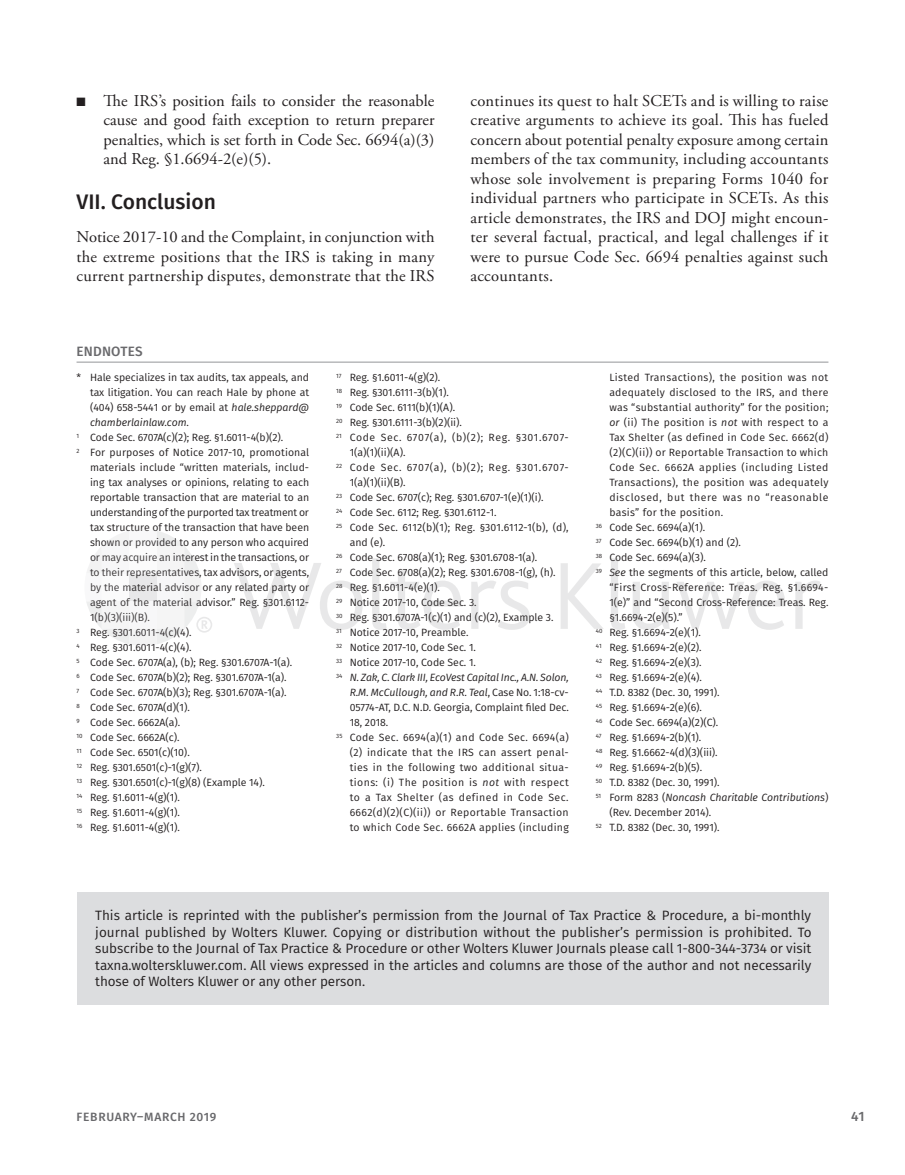
<style>
.page{position:relative;width:905px;height:1175px;background:#fff}
.page>*{position:absolute;margin:0;border:0;box-sizing:border-box;transform-origin:0 0}
.HeadA{font:500 21px "Fira Sans";color:#231f20}
.Text{font:16.5px/19.5px "Adobe Garamond Pro";letter-spacing:.015em;color:#231f20;text-align:justify}
.Authors{font:13.5px/16.5px "Fira Sans";letter-spacing:-.005em;color:#231f20;text-align:justify}
.Endnote_HeadA{font:500 13.5px "Fira Sans";letter-spacing:.01em;color:#69696c}
.RF{font:500 12px "Fira Sans";letter-spacing:.06em;color:#69696c}
.Endnote{font:10.5px/15px "Fira Sans";letter-spacing:-.005em;color:#231f20;text-align:justify}
.Endnote-2{font:10.5px/15px "Fira Sans";letter-spacing:.06em;color:#231f20}
.Endnote-3{font:italic 10.5px/15px "Fira Sans";letter-spacing:-.005em;color:#231f20}
.Endnote-4{font:10.5px/15px "Fira Sans";letter-spacing:.015em;color:#231f20}
.s1{font-style:italic}
.s2{font-style:normal}
</style>
<div class="page">
<hr style="left:76px;top:362px;width:752px;height:1px;background:#939598">
<div style="left:77px;top:891px;width:752px;height:113px;background:#dcdddf"></div>
<svg style="left:234px;top:563px;width:128px;height:67px"></svg>
<svg style="left:372px;top:558px;width:89px;height:72px"></svg>
<svg style="left:795px;top:581px;width:25px;height:48px"></svg>
<svg style="left:471px;top:581px;width:58px;height:49px"></svg>
<svg style="left:561px;top:563px;width:42px;height:66px"></svg>
<svg style="left:611px;top:558px;width:14px;height:72px"></svg>
<svg style="left:633px;top:582px;width:37px;height:48px"></svg>
<svg style="left:677px;top:581px;width:108px;height:49px"></svg>
<svg style="left:86px;top:531px;width:126px;height:115px"></svg>
<p class="Text" style="left:104px;top:91px;width:332px;text-indent:-27px">■ The IRS’s position fails to consider the reasonable cause and good faith exception to return preparer penalties, which is set forth in Code Sec. 6694(a)(3) and Reg. §1.6694-2(e)(5).</p>
<p class="HeadA" style="left:76px;top:185px;width:141px">VII. Conclusion</p>
<p class="Text" style="left:76px;top:228px;width:359px">Notice 2017-10 and the Complaint, in conjunction with the extreme positions that the IRS is taking in many current partnership disputes, demonstrate that the IRS</p>
<p class="Text" style="left:470px;top:91px;width:359px">continues its quest to halt SCETs and is willing to raise creative arguments to achieve its goal. This has fueled concern about potential penalty exposure among certain members of the tax community, including accountants whose sole involvement is preparing Forms 1040 for individual partners who participate in SCETs. As this article demonstrates, the IRS and DOJ might encoun&shy;ter several factual, practical, and legal challenges if it were to pursue Code Sec. 6694 penalties against such accountants.</p>
<p class="Endnote_HeadA" style="left:77px;top:340px;width:67px">ENDNOTES</p>
<p class="Endnote" style="left:90px;top:370px;width:221px;text-indent:-14px">* Hale specializes in tax audits, tax appeals, and tax litigation. You can reach Hale by phone at (404) 658-5441 or by email at <span class="s1">hale.sheppard@ chamberlainlaw.com</span>.</p>
<p class="Endnote" style="left:76px;top:430px;width:208px"><sup>1</sup> Code Sec. 6707A(c)(2); Reg. §1.6011-4(b)(2).</p>
<p class="Endnote" style="left:90px;top:445px;width:221px;text-indent:-14px"><sup>2</sup> For purposes of Notice 2017-10, promotional materials include “written materials, includ&shy;ing tax analyses or opinions, relating to each reportable transaction that are material to an understanding of the purported tax treatment or tax structure of the transaction that have been shown or provided to any person who acquired or may acquire an interest in the transactions, or to their representatives, tax advisors, or agents, by the material advisor or any related party or agent of the material advisor.” Reg. §301.6112- 1(b)(3)(iii)(B).</p>
<p class="Endnote" style="left:76px;top:625px;width:116px"><sup>3</sup> Reg. §301.6011-4(c)(4).</p>
<p class="Endnote" style="left:76px;top:640px;width:116px"><sup>4</sup> Reg. §301.6011-4(c)(4).</p>
<p class="Endnote" style="left:76px;top:655px;width:217px"><sup>5</sup> Code Sec. 6707A(a), (b); Reg. §301.6707A-1(a).</p>
<p class="Endnote" style="left:76px;top:670px;width:211px"><sup>6</sup> Code Sec. 6707A(b)(2); Reg. §301.6707A-1(a).</p>
<p class="Endnote" style="left:76px;top:685px;width:212px"><sup>7</sup> Code Sec. 6707A(b)(3); Reg. §301.6707A-1(a).</p>
<p class="Endnote" style="left:76px;top:700px;width:115px"><sup>8</sup> Code Sec. 6707A(d)(1).</p>
<p class="Endnote" style="left:76px;top:715px;width:105px"><sup>9</sup> Code Sec. 6662A(a).</p>
<p class="Endnote" style="left:76px;top:730px;width:105px"><sup>10</sup> Code Sec. 6662A(c).</p>
<p class="Endnote" style="left:76px;top:745px;width:115px"><sup>11</sup> Code Sec. 6501(c)(10).</p>
<p class="Endnote" style="left:76px;top:760px;width:127px"><sup>12</sup> Reg. §301.6501(c)-1(g)(7).</p>
<p class="Endnote" style="left:76px;top:775px;width:190px"><sup>13</sup> Reg. §301.6501(c)-1(g)(8) (Example 14).</p>
<p class="Endnote" style="left:76px;top:790px;width:105px"><sup>14</sup> Reg. §1.6011-4(g)(1).</p>
<p class="Endnote" style="left:76px;top:805px;width:105px"><sup>15</sup> Reg. §1.6011-4(g)(1).</p>
<p class="Endnote" style="left:76px;top:820px;width:105px"><sup>16</sup> Reg. §1.6011-4(g)(1).</p>
<p class="Endnote" style="left:336px;top:370px;width:106px"><sup>17</sup> Reg. §1.6011-4(g)(2).</p>
<p class="Endnote" style="left:336px;top:385px;width:114px"><sup>18</sup> Reg. §301.6111-3(b)(1).</p>
<p class="Endnote" style="left:336px;top:400px;width:121px"><sup>19</sup> Code Sec. 6111(b)(1)(A).</p>
<p class="Endnote" style="left:336px;top:415px;width:127px"><sup>20</sup> Reg. §301.6111-3(b)(2)(ii).</p>
<p class="Endnote-2" style="left:350px;top:430px;width:221px;text-indent:-14px"><sup>21</sup> Code Sec. 6707(a), (b)(2); Reg. §301.6707-<br>1(a)(1)(ii)(A).</p>
<p class="Endnote-2" style="left:350px;top:460px;width:221px;text-indent:-14px"><sup>22</sup> Code Sec. 6707(a), (b)(2); Reg. §301.6707-<br>1(a)(1)(ii)(B).</p>
<p class="Endnote" style="left:336px;top:490px;width:209px"><sup>23</sup> Code Sec. 6707(c); Reg. §301.6707-1(e)(1)(i).</p>
<p class="Endnote" style="left:336px;top:505px;width:162px"><sup>24</sup> Code Sec. 6112; Reg. §301.6112-1.</p>
<p class="Endnote-4" style="left:350px;top:520px;width:220px;text-indent:-14px"><sup>25</sup> Code Sec. 6112(b)(1); Reg. §301.6112-1(b), (d), and (e).</p>
<p class="Endnote" style="left:336px;top:550px;width:202px"><sup>26</sup> Code Sec. 6708(a)(1); Reg. §301.6708-1(a).</p>
<p class="Endnote" style="left:336px;top:565px;width:221px"><sup>27</sup> Code Sec. 6708(a)(2); Reg. §301.6708-1(g), (h).</p>
<p class="Endnote" style="left:336px;top:580px;width:105px"><sup>28</sup> Reg. §1.6011-4(e)(1).</p>
<p class="Endnote" style="left:336px;top:595px;width:142px"><sup>29</sup> Notice 2017-10, Code Sec. 3.</p>
<p class="Endnote" style="left:336px;top:610px;width:219px"><sup>30</sup> Reg. §301.6707A-1(c)(1) and (c)(2), Example 3.</p>
<p class="Endnote" style="left:336px;top:625px;width:134px"><sup>31</sup> Notice 2017-10, Preamble.</p>
<p class="Endnote" style="left:336px;top:640px;width:141px"><sup>32</sup> Notice 2017-10, Code Sec. 1.</p>
<p class="Endnote" style="left:336px;top:655px;width:141px"><sup>33</sup> Notice 2017-10, Code Sec. 1.</p>
<p class="Endnote" style="left:350px;top:670px;width:221px;text-indent:-14px"><sup>34</sup> <span class="s1">N</span>. <span class="s1">Zak, C</span>. <span class="s1">Clark III, EcoVest Capital Inc., A</span>.<span class="s1">N. Solon, R</span>.<span class="s1">M. McCullough, and R</span>.<span class="s1">R. Teal</span>, Case No. 1:18-cv-05774-AT, D.C. N.D. Georgia, Complaint filed Dec.<br>18, 2018.</p>
<p class="Endnote" style="left:350px;top:730px;width:221px;text-indent:-14px"><sup>35</sup> Code Sec. 6694(a)(1) and Code Sec. 6694(a) (2) indicate that the IRS can assert penal&shy;ties in the following two additional situa&shy;tions: (i) The position is <span class="s1">not</span> with respect to a Tax Shelter (as defined in Code Sec.<br>6662(d)(2)(C)(ii)) or Reportable Transaction to which Code Sec. 6662A applies (including</p>
<p class="Endnote" style="left:609px;top:370px;width:221px">Listed Transactions), the position was not adequately disclosed to the IRS, and there was “substantial authority” for the position; <span class="s1">or</span> (ii) The position is <span class="s1">not</span> with respect to a Tax Shelter (as defined in Code Sec. 6662(d) (2)(C)(ii)) or Reportable Transaction to which Code Sec. 6662A applies (including Listed Transactions), the position was adequately disclosed, but there was no “reasonable basis” for the position.</p>
<p class="Endnote" style="left:596px;top:520px;width:111px"><sup>36</sup> Code Sec. 6694(a)(1).</p>
<p class="Endnote" style="left:596px;top:535px;width:147px"><sup>37</sup> Code Sec. 6694(b)(1) and (2).</p>
<p class="Endnote" style="left:596px;top:550px;width:111px"><sup>38</sup> Code Sec. 6694(a)(3).</p>
<p class="Endnote" style="left:609px;top:565px;width:221px;text-indent:-14px"><sup>39</sup> <span class="s1">See</span> the segments of this article, below, called “First Cross-Reference: Treas. Reg. §1.6694- 1(e)” and “Second Cross-Reference: Treas. Reg. §1.6694-2(e)(5).”</p>
<p class="Endnote" style="left:596px;top:625px;width:107px"><sup>40</sup> Reg. §1.6694-2(e)(1).</p>
<p class="Endnote" style="left:596px;top:640px;width:107px"><sup>41</sup> Reg. §1.6694-2(e)(2).</p>
<p class="Endnote" style="left:596px;top:655px;width:107px"><sup>42</sup> Reg. §1.6694-2(e)(3).</p>
<p class="Endnote" style="left:596px;top:670px;width:108px"><sup>43</sup> Reg. §1.6694-2(e)(4).</p>
<p class="Endnote" style="left:596px;top:685px;width:125px"><sup>44</sup> T.D. 8382 (Dec. 30, 1991).</p>
<p class="Endnote" style="left:596px;top:700px;width:108px"><sup>45</sup> Reg. §1.6694-2(e)(6).</p>
<p class="Endnote" style="left:596px;top:715px;width:124px"><sup>46</sup> Code Sec. 6694(a)(2)(C).</p>
<p class="Endnote" style="left:596px;top:730px;width:107px"><sup>47</sup> Reg. §1.6694-2(b)(1).</p>
<p class="Endnote" style="left:596px;top:745px;width:123px"><sup>48</sup> Reg. §1.6662-4(d)(3)(iii).</p>
<p class="Endnote" style="left:596px;top:760px;width:108px"><sup>49</sup> Reg. §1.6694-2(b)(5).</p>
<p class="Endnote" style="left:596px;top:775px;width:125px"><sup>50</sup> T.D. 8382 (Dec. 30, 1991).</p>
<p class="Endnote-3" style="left:609px;top:790px;width:221px;text-indent:-14px"><sup>51</sup> <span class="s2">Form 8283 (</span>Noncash Charitable Contributions<span class="s2">) (Rev. December 2014).</span></p>
<p class="Endnote" style="left:596px;top:820px;width:125px"><sup>52</sup> T.D. 8382 (Dec. 30, 1991).</p>
<p class="Authors" style="left:95px;top:907px;width:717px">This article is reprinted with the publisher’s permission from the Journal of Tax Practice &amp; Procedure, a bi-monthly journal published by Wolters Kluwer. Copying or distribution without the publisher’s permission is prohibited. To subscribe to the Journal of Tax Practice &amp; Procedure or other Wolters Kluwer Journals please call 1-800-344-3734 or visit taxna.wolterskluwer.com. All views expressed in the articles and columns are those of the author and not necessarily those of Wolters Kluwer or any other person.</p>
<p class="RF" style="left:77px;top:1107px;width:141px">FEBRUARY–MARCH 2019</p>
<p class="Endnote_HeadA" style="left:851px;top:1105px;width:15px">41</p>
</div>
